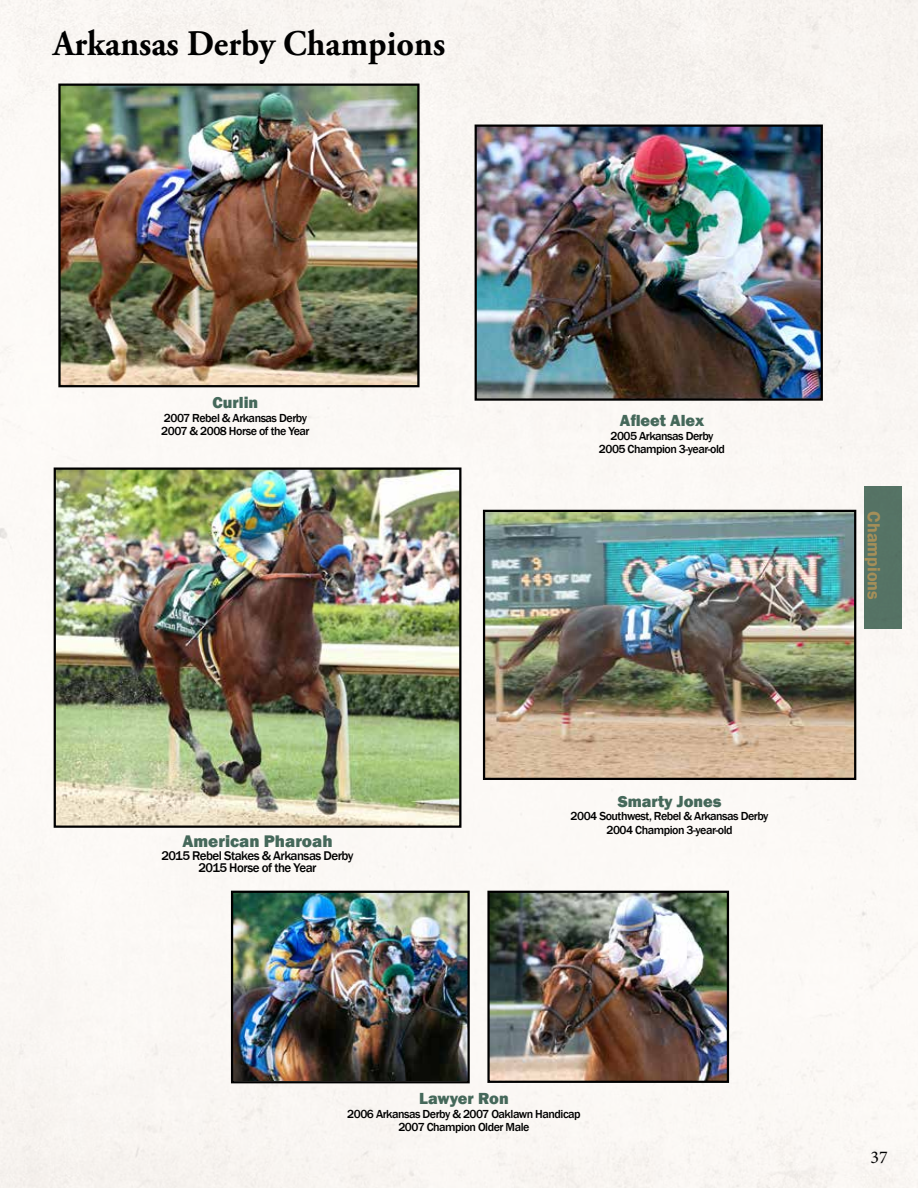
<style>
.page{position:relative;width:918px;height:1188px;background:#fff}
.page>*{position:absolute;margin:0;border:0;box-sizing:border-box;transform-origin:0 0}
.t1{font:700 36px "Adobe Garamond Pro";color:#000;scale:.95 1}
.t2{font:600 18px "Franklin Gothic";color:#a58f59}
.t3{font:18px "Minion Pro";color:#000}
.t4{font:800 17.25px "Franklin Gothic";color:#45685a}
.t5{font:800 16.5px "Franklin Gothic";color:#45685a}
.t6{font:500 12.9px/12.8px "Franklin Gothic";letter-spacing:-.04em;color:#000;text-align:center}
.t7{font:500 12px/13.5px "Franklin Gothic";letter-spacing:-.04em;color:#000;text-align:center}
</style>
<div class="page">
<img style="left:61px;top:87px;width:356px;height:297px">
<div style="left:58px;top:84px;width:362px;height:303px;border:2px solid #000"></div>
<img style="left:478px;top:128px;width:342px;height:270px">
<div style="left:475px;top:125px;width:348px;height:276px;border:2px solid #000"></div>
<img style="left:234px;top:894px;width:233px;height:186px">
<div style="left:231px;top:891px;width:239px;height:192px;border:2px solid #000"></div>
<img style="left:490px;top:894px;width:236px;height:186px">
<div style="left:487px;top:891px;width:242px;height:192px;border:2px solid #000"></div>
<img style="left:486px;top:513px;width:367px;height:264px">
<div style="left:483px;top:510px;width:373px;height:270px;border:2px solid #000"></div>
<img style="left:57px;top:470px;width:401px;height:355px">
<div style="left:54px;top:467px;width:407px;height:361px;border:2px solid #000"></div>
<div style="left:864px;top:486px;width:38px;height:143px;background:#557365"></div>
<h1 class="t1" style="left:53px;top:22px;width:414px">Arkansas Derby Champions</h1>
<h3 class="t5" style="left:213px;top:392px;width:47px">Curlin</h3>
<p class="t7" style="left:161px;top:411px;width:150px;text-align:left">2007 Rebel &amp; Arkansas Derby<br>2007 &amp; 2008 Horse of the Year</p>
<h3 class="t4" style="left:183px;top:830px;width:152px">American Pharoah</h3>
<p class="t6" style="left:161px;top:849px;width:194px">2015 Rebel Stakes &amp; Arkansas Derby<br>2015 Horse of the Year</p>
<h3 class="t5" style="left:620px;top:410px;width:86px">Afleet Alex</h3>
<p class="t7" style="left:599px;top:429px;width:128px">2005 Arkansas Derby<br>2005 Champion 3-year-old</p>
<h3 class="t5" style="left:618px;top:790px;width:105px">Smarty Jones</h3>
<p class="t7" style="left:571px;top:809px;width:199px">2004 Southwest, Rebel &amp; Arkansas Derby<br>2004 Champion 3-year-old</p>
<h3 class="t5" style="left:419px;top:1088px;width:91px">Lawyer Ron</h3>
<p class="t7" style="left:347px;top:1107px;width:235px">2006 Arkansas Derby &amp; 2007 Oaklawn Handicap<br>2007 Champion Older Male</p>
<h2 class="t2" style="left:885px;top:511px;width:90px;rotate:90deg">Champions</h2>
<h2 class="t3" style="left:870px;top:1145px;width:19px">37</h2>
</div>
